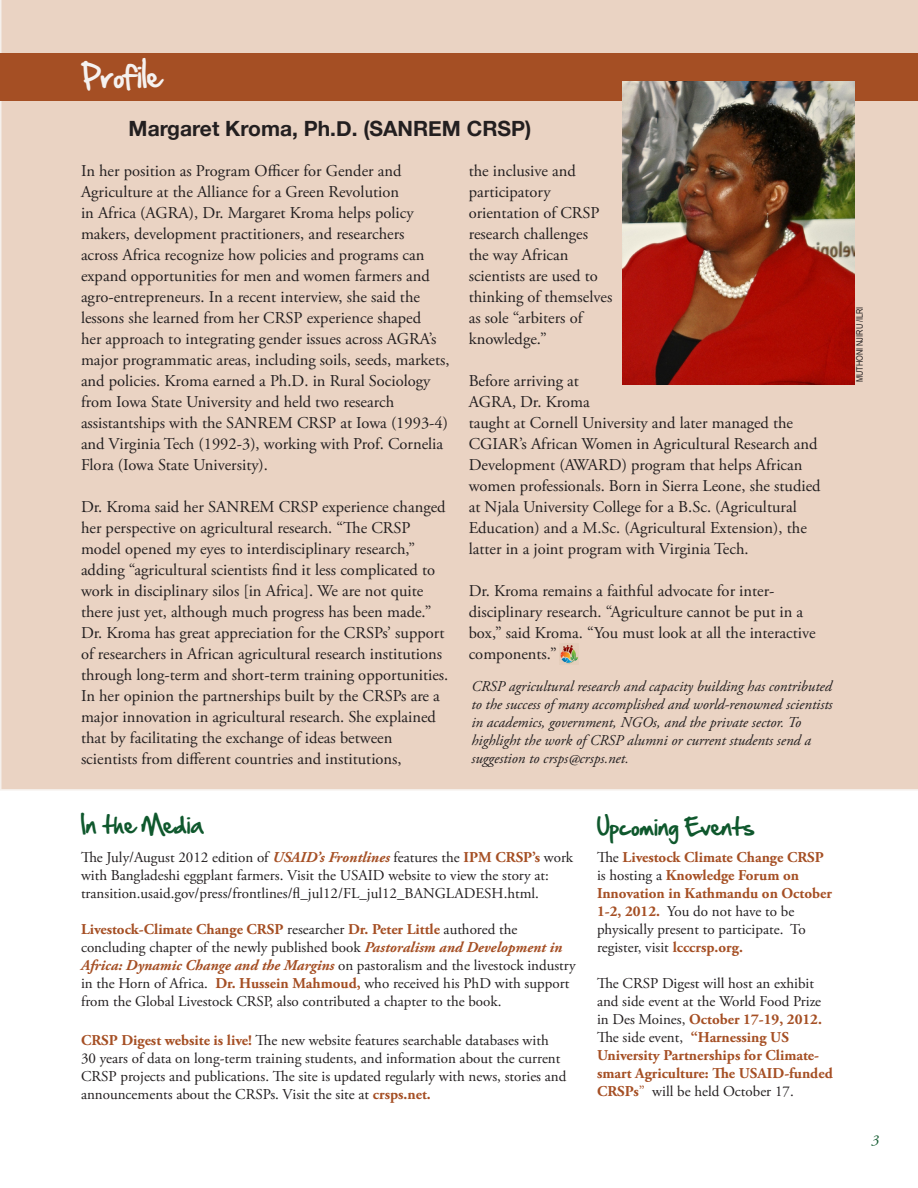
<style>
.page{position:relative;width:918px;height:1188px;background:#fff}
.page>*{position:absolute;margin:0;border:0;box-sizing:border-box;transform-origin:0 0}
.Categories{font:27px "Hand Of Sean";color:#f5f2f0}
.Headline{font:700 21px "Helvetica Neue";color:#231f20}
.Categories-2{font:21px "Hand Of Sean";color:#0f582d}
.Text{font:16.5px/21px "Adobe Garamond Pro";color:#231f20}
.Text-2{font:15px/18px "Adobe Garamond Pro";color:#231f20}
.More_info{font:italic 15px/18px "Adobe Garamond Pro";color:#231f20}
.Text-3{font:700 15px/18px "Adobe Garamond Pro";color:#a54f24}
.Text_italics{font:italic 15px "Adobe Garamond Pro";color:#0f582d}
.Photographer{font:9px "Arial Narrow";color:#231f20}
.s1{font-weight:700;font-style:italic;color:#a54f24}
.s2{font-weight:700;color:#a54f24}
.s3{font-weight:400;color:#231f20}
.s4{color:#a54f24}
</style>
<div class="page">
<div style="left:0;top:0;width:918px;height:791px;background:#ead3c3"></div>
<img style="left:560px;top:644px;width:19px;height:21px">
<div style="left:1px;top:53px;width:917px;height:48px;background:#a54f24"></div>
<img style="left:622px;top:81px;width:232px;height:303px">
<p class="Categories" style="left:81px;top:52px;width:81px">Profile</p>
<p class="Headline" style="left:129px;top:109px;width:404px">Margaret Kroma, Ph.D. (SANREM CRSP)</p>
<p class="Text" style="left:81px;top:161px;width:370px">In her position as Program Officer for Gender and Agriculture at the Alliance for a Green Revolution<br>in Africa (AGRA), Dr. Margaret Kroma helps policy makers, development practitioners, and researchers<br>across Africa recognize how policies and programs can expand opportunities for men and women farmers and agro-entrepreneurs. In a recent interview, she said the lessons she learned from her CRSP experience shaped<br>her approach to integrating gender issues across AGRA’s major programmatic areas, including soils, seeds, markets, and policies. Kroma earned a Ph.D. in Rural Sociology from Iowa State University and held two research assistantships with the SANREM CRSP at Iowa (1993-4) and Virginia Tech (1992-3), working with Prof. Cornelia Flora (Iowa State University).</p>
<p class="Text" style="left:81px;top:497px;width:369px">Dr. Kroma said her SANREM CRSP experience changed her perspective on agricultural research. “The CRSP model opened my eyes to interdisciplinary research,” adding “agricultural scientists find it less complicated to work in disciplinary silos [in Africa]. We are not quite there just yet, although much progress has been made.” Dr. Kroma has great appreciation for the CRSPs’ support of researchers in African agricultural research institutions through long-term and short-term training opportunities.<br>In her opinion the partnerships built by the CRSPs are a major innovation in agricultural research. She explained that by facilitating the exchange of ideas between scientists from different countries and institutions,</p>
<p class="Text" style="left:469px;top:161px;width:145px">the inclusive and participatory orientation of CRSP research challenges<br>the way African scientists are used to thinking of themselves as sole “arbiters of knowledge.”</p>
<p class="Text" style="left:469px;top:371px;width:353px">Before arriving at<br>AGRA, Dr. Kroma<br>taught at Cornell University and later managed the CGIAR’s African Women in Agricultural Research and Development (AWARD) program that helps African women professionals. Born in Sierra Leone, she studied at Njala University College for a B.Sc. (Agricultural Education) and a M.Sc. (Agricultural Extension), the latter in a joint program with Virginia Tech.</p>
<p class="Text" style="left:469px;top:581px;width:349px">Dr. Kroma remains a faithful advocate for inter&shy;disciplinary research. “Agriculture cannot be put in a box,” said Kroma. “You must look at all the interactive components.”</p>
<p class="More_info" style="left:471px;top:678px;width:363px">CRSP agricultural research and capacity building has contributed to the success of many accomplished and world-renowned scientists in academics, government, NGOs, and the private sector. To highlight the work of CRSP alumni or current students send a suggestion to crsps@crsps.net.</p>
<p class="Categories-2" style="left:81px;top:806px;width:125px">In the Media</p>
<p class="Categories-2" style="left:597px;top:808px;width:159px">Upcoming Events</p>
<p class="Text-2" style="left:81px;top:848px;width:494px">The July/August 2012 edition of <span class="s1">USAID’s Frontlines</span> features the <span class="s2">IPM CRSP’s</span> work with Bangladeshi eggplant farmers. Visit the USAID website to view the story at:</p>
<p class="Text-2" style="left:81px;top:884px;width:460px">transition.usaid.gov/press/frontlines/fl_jul12/FL_jul12_BANGLADESH.html.</p>
<p class="Text-2" style="left:81px;top:920px;width:496px"><span class="s2">Livestock-Climate Change CRSP</span> researcher <span class="s2">Dr. Peter Little</span> authored the concluding chapter of the newly published book <span class="s1">Pastoralism and Development in Africa: Dynamic Change and the Margins</span> on pastoralism and the livestock industry in the Horn of Africa. <span class="s2">Dr. Hussein Mahmoud,</span> who received his PhD with support from the Global Livestock CRSP, also contributed a chapter to the book.</p>
<p class="Text-2" style="left:81px;top:1031px;width:487px"><span class="s2">CRSP Digest website is live!</span> The new website features searchable databases with 30 years of data on long-term training students, and information about the current CRSP projects and publications. The site is updated regularly with news, stories and announcements about the CRSPs. Visit the site at <span class="s2">crsps.net.</span></p>
<p class="Text-3" style="left:597px;top:848px;width:236px"><span class="s3">The</span> Livestock Climate Change CRSP <span class="s3">is hosting a</span> Knowledge Forum on Innovation in Kathmandu on October 1-2, 2012. <span class="s3">You do not have to be physically present to participate. To register, visit</span> lcccrsp.org.</p>
<p class="Text-2" style="left:597px;top:974px;width:237px">The CRSP Digest will host an exhibit and side event at the World Food Prize in Des Moines, <span class="s2">October 17-19, 2012.<br></span>The side event, <span class="s2">“Harnessing US University Partnerships for Climate&shy;smart Agriculture: The USAID-funded CRSPs</span><span class="s4">”</span> will be held October 17.</p>
<p class="Photographer" style="left:853px;top:382px;width:77px;rotate:-90deg">MUTHONI NJIRU /ILRI</p>
<p class="Text_italics" style="left:872px;top:1131px;width:9px">3</p>
</div>
